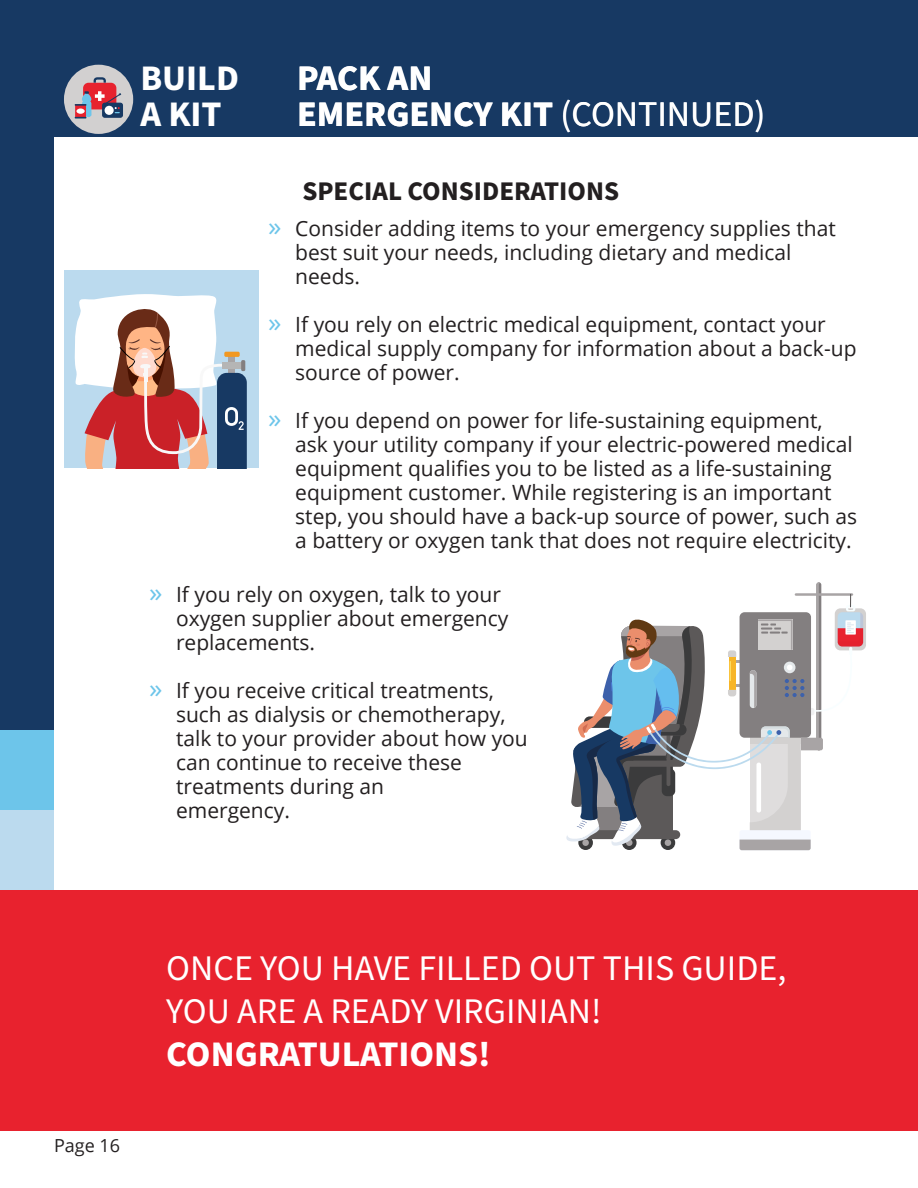
<style>
.page{position:relative;width:918px;height:1188px;background:#fff}
.page>*{position:absolute;margin:0;border:0;box-sizing:border-box;transform-origin:0 0}
.t1{font:36px/43.2px "Source Sans Pro";color:#fff}
.Paragraph_Style_1{font:700 36px/36px "Source Sans Pro";color:#fff}
.VDEM_Headline{font:700 27px "Source Sans Pro";color:#231f20}
.t2{font:21px/24px "Open Sans";color:#231f20}
.t3{font:18px "Open Sans";color:#231f20}
.s1{font-weight:400}
.s2{font-size:27px;color:#6dc5ea}
.s3{font-weight:700}
</style>
<div class="page">
<div style="left:0;top:0;width:918px;height:837px;background:#173963"></div>
<div style="left:0;top:730px;width:918px;height:81px;background:#6dc5ea"></div>
<div style="left:0;top:810px;width:916px;height:81px;background:#bbdaee"></div>
<div style="left:0;top:891px;width:918px;height:240px;background:#e8222e"></div>
<div style="left:54px;top:138px;width:864px;height:752px;background:#fff"></div>
<div style="left:64px;top:65px;width:69px;height:69px;background:#d2d0d0;border-radius:50%"></div>
<div style="left:84px;top:83px;width:32px;height:26px;background:#e3454f;border-radius:5px"></div>
<div style="left:83px;top:83px;width:33px;height:26px;background:#e7222e;border-radius:5px"></div>
<svg style="left:94px;top:77px;width:12px;height:6px"></svg>
<svg style="left:75px;top:91px;width:48px;height:28px"></svg>
<div style="left:64px;top:270px;width:195px;height:198px;background:#bbdaee"></div>
<svg style="left:74px;top:294px;width:173px;height:174px"></svg>
<svg style="left:835px;top:608px;width:31px;height:42px"></svg>
<svg style="left:566px;top:582px;width:297px;height:268px"></svg>
<div style="left:756px;top:763px;width:5px;height:50px;background:#fff;border-radius:2px"></div>
<p class="Paragraph_Style_1" style="left:140px;top:61px;width:100px">BUILD<br>A KIT</p>
<p class="Paragraph_Style_1" style="left:297px;top:61px;width:470px">PACK AN<br>EMERGENCY KIT <span class="s1">(CONTINUED)</span></p>
<p class="VDEM_Headline" style="left:302px;top:173px;width:318px">SPECIAL CONSIDERATIONS</p>
<p class="t2" style="left:295px;top:215px;width:542px;text-indent:-27px"><span class="s2">»</span> Consider adding items to your emergency supplies that best suit your needs, including dietary and medical needs.</p>
<p class="t2" style="left:295px;top:311px;width:563px;text-indent:-27px"><span class="s2">»</span> If you rely on electric medical equipment, contact your medical supply company for information about a back-up source of power.</p>
<p class="t2" style="left:295px;top:407px;width:563px;text-indent:-27px"><span class="s2">»</span> If you depend on power for life-sustaining equipment, ask your utility company if your electric-powered medical equipment qualifies you to be listed as a life-sustaining equipment customer. While registering is an important step, you should have a back-up source of power, such as a battery or oxygen tank that does not require electricity.</p>
<p class="t2" style="left:176px;top:582px;width:334px;text-indent:-27px"><span class="s2">»</span> If you rely on oxygen, talk to your oxygen supplier about emergency replacements.</p>
<p class="t2" style="left:176px;top:678px;width:353px;text-indent:-27px"><span class="s2">»</span> If you receive critical treatments, such as dialysis or chemotherapy, talk to your provider about how you can continue to receive these treatments during an<br>emergency.</p>
<p class="t3" style="left:54px;top:1133px;width:68px">Page 16</p>
<p class="t1" style="left:166px;top:947px;width:622px">ONCE YOU HAVE FILLED OUT THIS GUIDE,<br>YOU ARE A READY VIRGINIAN!<br><span class="s3">CONGRATULATIONS!</span></p>
</div>
